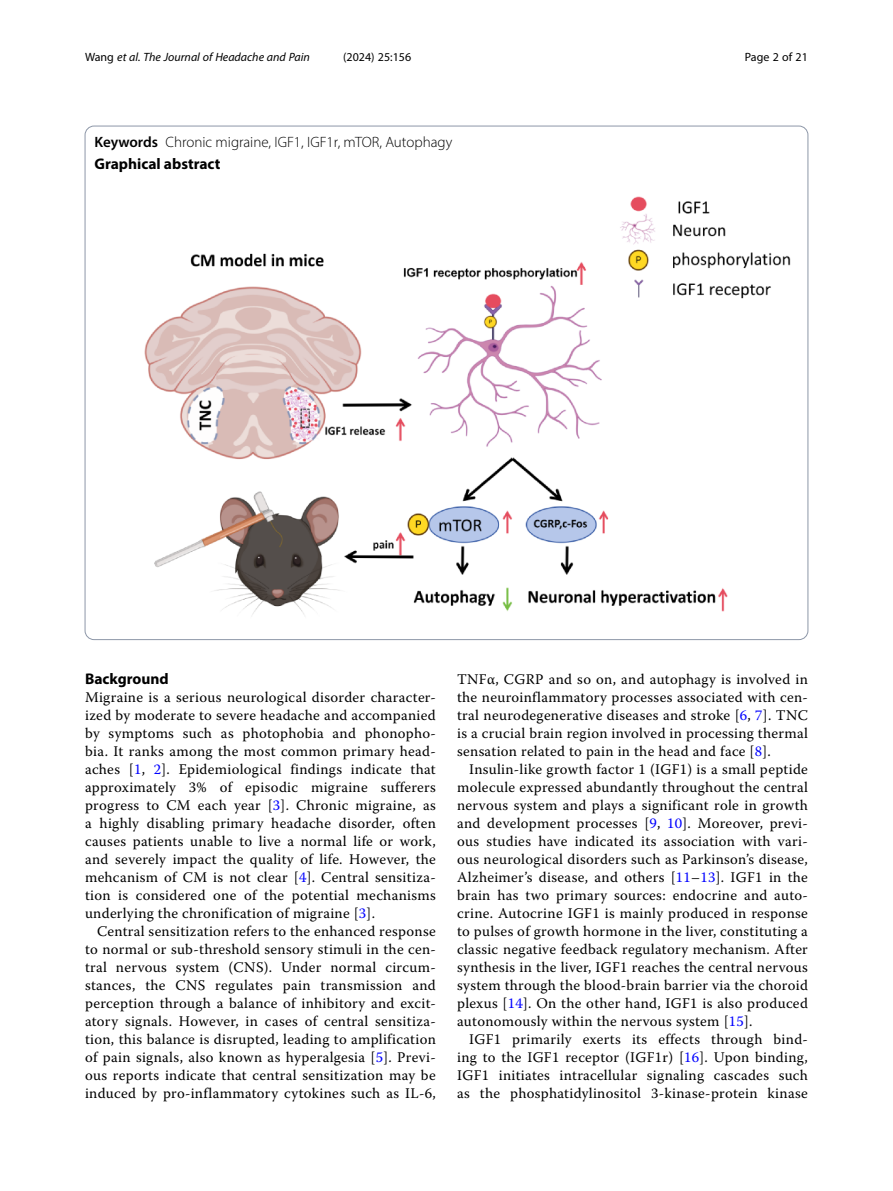
<style>
.page{position:relative;width:893px;height:1191px;background:#fff}
.page>*{position:absolute;margin:0;border:0;box-sizing:border-box;transform-origin:0 0}
.Abstract_UNstructure{font:700 15.45px "Myriad Pro";color:#000}
.Head_1{font:700 15.45px "Myriad Pro";color:#000}
.Keyword_Text{font:300 15px "Myriad Pro";color:#000}
.Body_Text_Indent{font:14.7px/18px "Warnock Pro";letter-spacing:.02em;color:#000;text-align:justify}
.Body_Text{font:14.7px/18px "Warnock Pro";letter-spacing:.02em;color:#000;text-align:justify}
.t1{font:italic 12px "Myriad Pro";color:#000}
.t2{font:12px "Myriad Pro";color:#000}
.s1{font-style:normal}
.s2{font-weight:600}
.s3{color:#00f}
</style>
<div class="page">
<img style="left:144px;top:196px;width:647px;height:419px">
<p class="t1" style="left:85px;top:50px;width:226px"><span class="s1">Wang</span> et al. The Journal of Headache and Pain</p>
<p class="t2" style="left:343px;top:50px;width:70px">(2024) 25:156</p>
<p class="t2" style="left:745px;top:50px;width:65px">Page 2 of 21</p>
<p class="Keyword_Text" style="left:94px;top:133px;width:359px"><span class="s2">Keywords</span> Chronic migraine, IGF1, IGF1r, mTOR, Autophagy</p>
<p class="Abstract_UNstructure" style="left:94px;top:154px;width:128px">Graphical abstract</p>
<p class="Head_1" style="left:85px;top:669px;width:85px">Background</p>
<p class="Body_Text" style="left:85px;top:688px;width:352px">Migraine is a serious neurological disorder character&shy;ized by moderate to severe headache and accompanied by symptoms such as photophobia and phonopho&shy;bia. It ranks among the most common primary head&shy;aches [<span class="s3">1</span>, <span class="s3">2</span>]. Epidemiological findings indicate that approximately 3% of episodic migraine sufferers progress to CM each year [<span class="s3">3</span>]. Chronic migraine, as a highly disabling primary headache disorder, often causes patients unable to live a normal life or work, and severely impact the quality of life. However, the mehcanism of CM is not clear [<span class="s3">4</span>]. Central sensitiza&shy;tion is considered one of the potential mechanisms underlying the chronification of migraine [<span class="s3">3</span>].</p>
<p class="Body_Text_Indent" style="left:85px;top:922px;width:352px;text-indent:12px">Central sensitization refers to the enhanced response to normal or sub-threshold sensory stimuli in the cen&shy;tral nervous system (CNS). Under normal circum&shy;stances, the CNS regulates pain transmission and perception through a balance of inhibitory and excit&shy;atory signals. However, in cases of central sensitiza&shy;tion, this balance is disrupted, leading to amplification of pain signals, also known as hyperalgesia [<span class="s3">5</span>]. Previ&shy;ous reports indicate that central sensitization may be induced by pro-inflammatory cytokines such as IL-6,</p>
<p class="Body_Text_Indent" style="left:457px;top:670px;width:352px">TNFα, CGRP and so on, and autophagy is involved in the neuroinflammatory processes associated with cen&shy;tral neurodegenerative diseases and stroke [<span class="s3">6</span>, <span class="s3">7</span>]. TNC is a crucial brain region involved in processing thermal sensation related to pain in the head and face [<span class="s3">8</span>].</p>
<p class="Body_Text_Indent" style="left:457px;top:760px;width:352px;text-indent:12px">Insulin-like growth factor 1 (IGF1) is a small peptide molecule expressed abundantly throughout the central nervous system and plays a significant role in growth and development processes [<span class="s3">9</span>, <span class="s3">10</span>]. Moreover, previ&shy;ous studies have indicated its association with vari&shy;ous neurological disorders such as Parkinson’s disease, Alzheimer’s disease, and others [<span class="s3">11</span>–<span class="s3">13</span>]. IGF1 in the brain has two primary sources: endocrine and auto&shy;crine. Autocrine IGF1 is mainly produced in response to pulses of growth hormone in the liver, constituting a classic negative feedback regulatory mechanism. After synthesis in the liver, IGF1 reaches the central nervous system through the blood-brain barrier via the choroid plexus [<span class="s3">14</span>]. On the other hand, IGF1 is also produced autonomously within the nervous system [<span class="s3">15</span>].</p>
<p class="Body_Text_Indent" style="left:457px;top:1030px;width:352px;text-indent:12px">IGF1 primarily exerts its effects through bind&shy;ing to the IGF1 receptor (IGF1r) [<span class="s3">16</span>]. Upon binding, IGF1 initiates intracellular signaling cascades such as the phosphatidylinositol 3-kinase-protein kinase</p>
</div>
